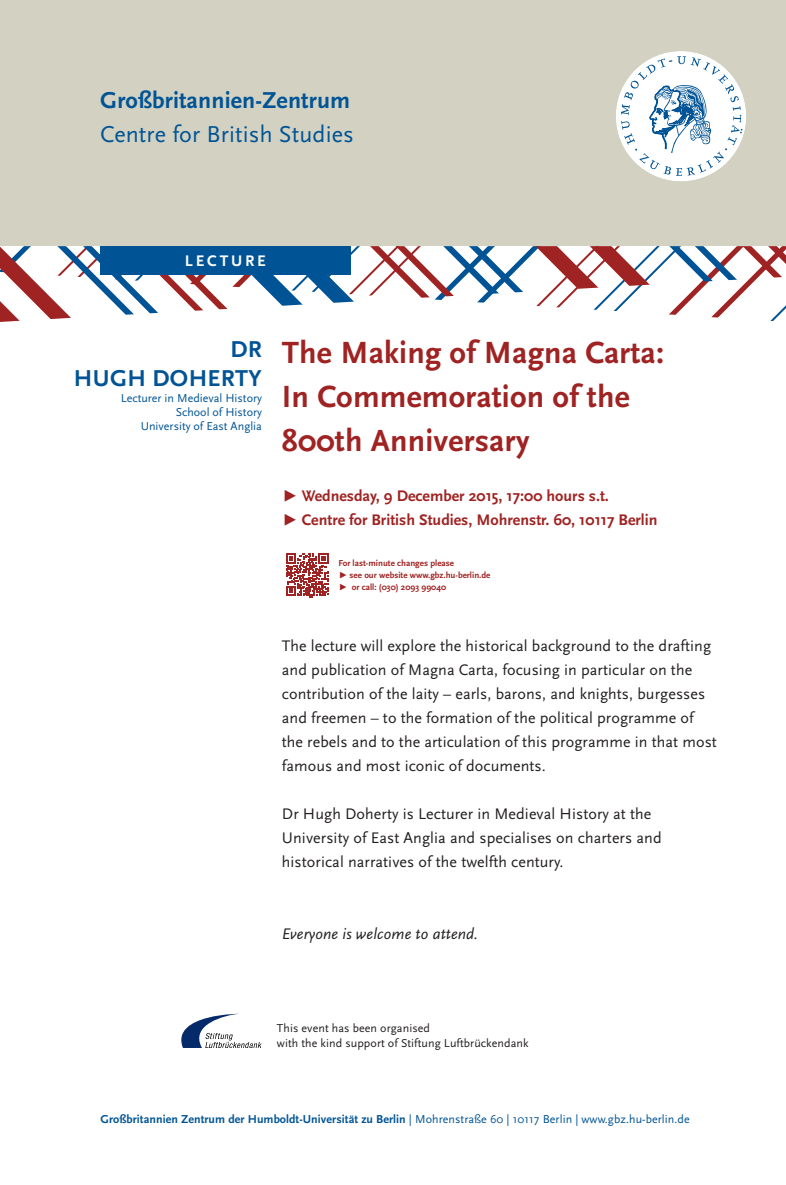
<style>
.page{position:relative;width:786px;height:1185px;background:#fff}
.page>*{position:absolute;margin:0;border:0;box-sizing:border-box;transform-origin:0 0}
.t1{font:700 32px/44.1px "Scala Sans OT";letter-spacing:.005em;color:#9f2322}
.t2{font:700 24px/28.8px "Scala Sans OT";letter-spacing:.005em;color:#005495;text-align:right}
.t3{font:24px "Scala Sans OT";letter-spacing:.005em;color:#005495}
.t4{font:16px/24px "Scala Sans OT";letter-spacing:.005em;color:#231f20}
.t5{font:700 16px/24.9px "Scala Sans OT";color:#9f2322}
.t6{font:italic 16px "Scala Sans OT";letter-spacing:.005em;color:#231f20}
.t7{font:700 16px "Scala Sans OT";color:#fff}
.t8{font:700 12px "Scala Sans OT";letter-spacing:.005em;color:#005495}
.t9{font:12px/14.4px "Scala Sans OT";letter-spacing:.005em;color:#231f20}
.t10{font:12px/14.4px "Scala Sans OT";color:#005495;text-align:right}
.t11{font:700 9px/12px "Scala Sans OT";color:#9f2322}
.s1{font-weight:400}
</style>
<div class="page">
<div style="left:0;top:0;width:785px;height:246px;background:#d2d1c2"></div>
<svg style="left:0;top:246px;width:785px;height:76px"></svg>
<div style="left:615px;top:51px;width:131px;height:130px;background:#fff;border-radius:50%"></div>
<svg style="left:620px;top:56px;width:122px;height:120px"></svg>
<svg style="left:286px;top:554px;width:42px;height:44px"></svg>
<svg style="left:181px;top:1013px;width:81px;height:35px"></svg>
<div style="left:100px;top:246px;width:250px;height:28px;background:#005495"></div>
<h2 class="t2" style="left:100px;top:86px;width:251px">Großbritannien-Zentrum</h2>
<h2 class="t3" style="left:100px;top:120px;width:255px">Centre for British Studies</h2>
<p class="t7" style="left:185px;top:251px;width:48px">LE CTURE</p>
<h2 class="t2" style="left:74px;top:335px;width:189px">dr<br>hugh doherty</h2>
<p class="t10" style="left:121px;top:391px;width:143px">Lecturer in Medieval History<br>School of History<br>University of East Anglia</p>
<h1 class="t1" style="left:282px;top:330px;width:383px">The Making of Magna Carta:<br>In Commemoration of the<br>800th Anniversary</h1>
<p class="t5" style="left:282px;top:483px;width:377px">▶ Wednesday, 9 December 2015, 17:00 hours s.t.<br>▶ Centre for British Studies, Mohrenstr. 60, 10117 Berlin</p>
<p class="t11" style="left:338px;top:557px;width:154px">For last-minute changes please<br>▶ see our website www.gbz.hu-berlin.de ▶ or call: (030) 2093 99040</p>
<p class="t4" style="left:282px;top:634px;width:436px">The lecture will explore the historical background to the drafting and publication of Magna Carta, focusing in particular on the contribution of the laity – earls, barons, and knights, burgesses and freemen – to the formation of the political programme of the rebels and to the articulation of this programme in that most famous and most iconic of documents.</p>
<p class="t4" style="left:282px;top:802px;width:381px">Dr Hugh Doherty is Lecturer in Medieval History at the<br>University of East Anglia and specialises on charters and historical narratives of the twelfth century.</p>
<p class="t6" style="left:282px;top:924px;width:198px">Everyone is welcome to attend.</p>
<p class="t9" style="left:277px;top:1021px;width:253px">This event has been organised<br>with the kind support of Stiftung Luftbrückendank</p>
<p class="t8" style="left:100px;top:1111px;width:590px">Großbritannien Zentrum der Humboldt-Universität zu Berlin <span class="s1">| Mohrenstraße 60 | 10117 Berlin | www.gbz.hu-berlin.de</span></p>
</div>
